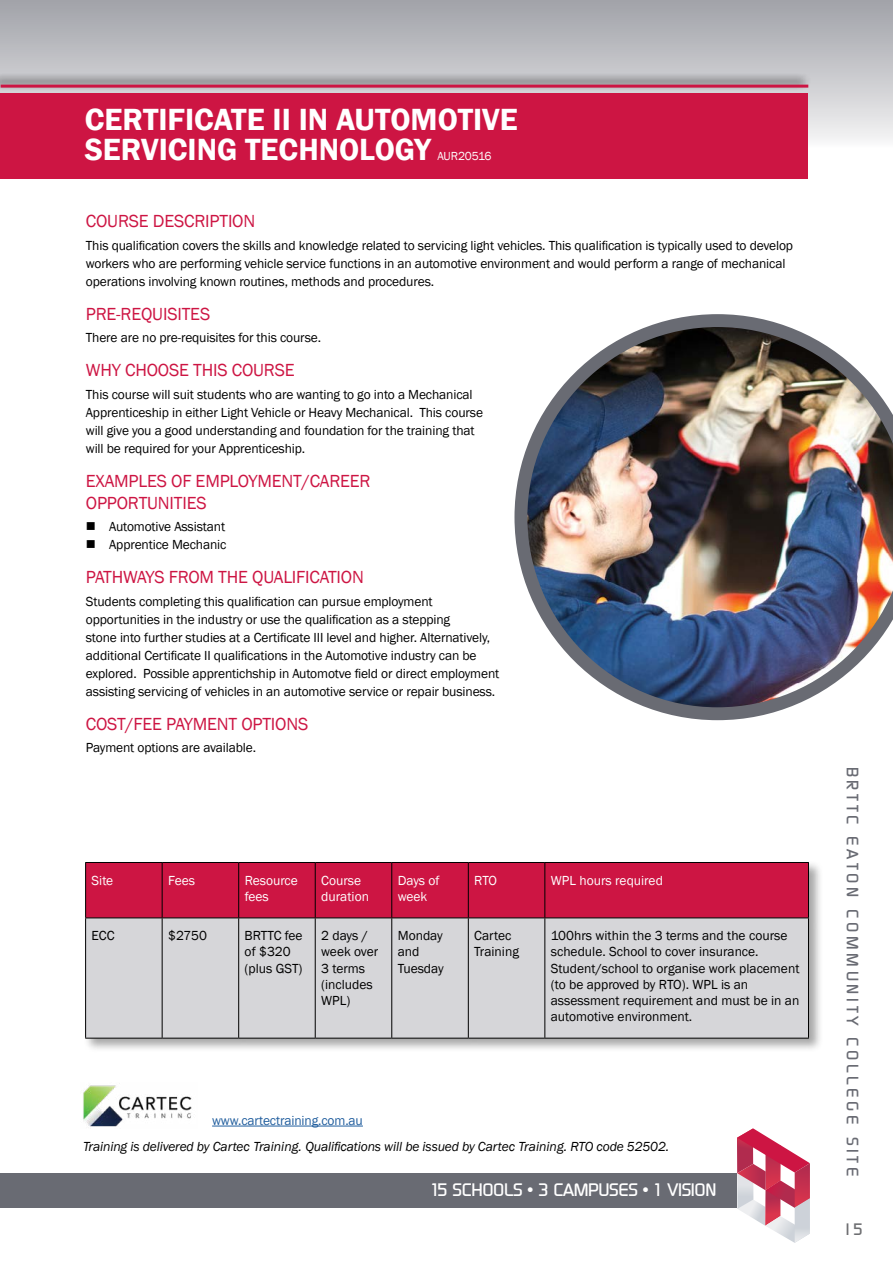
<style>
.page{position:relative;width:893px;height:1263px;background:#fff}
.page>*{position:absolute;margin:0;border:0;box-sizing:border-box;transform-origin:0 0}
.t1{font:600 31.5px/30.3px "Franklin Gothic";color:#fff}
.t2{font:18px/21.6px "Franklin Gothic";letter-spacing:-.01em;color:#cd1543}
.t3{font:500 18px "Continuum";letter-spacing:-.02em;color:#fff}
.t4{font:500 16.5px "Continuum";letter-spacing:.22em;color:#696b73}
.t5{font:500 16.5px "Continuum";color:#6d6e71}
.t6{font:13.5px/16.2px "Franklin Gothic";letter-spacing:-.01em;color:#000}
.t7{font:italic 13.5px "Franklin Gothic";letter-spacing:-.01em;color:#000}
.t8{font:13.5px/16.2px "Franklin Gothic";color:#fff}
.t9{font:13.5px "Franklin Gothic";letter-spacing:-.01em;color:#215e9e}
.t10{font:12px "Franklin Gothic";letter-spacing:-.01em;color:#fff}
.s1{font-family:"Bahamas Plain";font-weight:400}
</style>
<div class="page">
<div style="left:0;top:0;width:893px;height:149px;background:linear-gradient(to bottom,#9fa0a7,#f7f7f7)"></div>
<div style="left:0;top:93px;width:808px;height:86px;background:#cd1543"></div>
<div style="left:0;top:1173px;width:737px;height:35px;background:#696b73"></div>
<svg style="left:737px;top:1128px;width:73px;height:115px"></svg>
<img style="left:514px;top:314px;width:379px;height:406px">
<div style="left:84px;top:860px;width:739px;height:193px;background:#000;opacity:.35"></div>
<div style="left:86px;top:863px;width:722px;height:54px;background:#cd1543"></div>
<div style="left:86px;top:918px;width:722px;height:120px;background:#d6d6d9"></div>
<hr style="left:85px;top:862px;width:77px;height:1px;background:#000">
<hr style="left:85px;top:863px;width:1px;height:54px;background:#000">
<hr style="left:162px;top:862px;width:77px;height:1px;background:#000">
<hr style="left:162px;top:863px;width:1px;height:54px;background:#000">
<hr style="left:239px;top:862px;width:76px;height:1px;background:#000">
<hr style="left:238px;top:863px;width:1px;height:54px;background:#000">
<hr style="left:315px;top:862px;width:77px;height:1px;background:#000">
<hr style="left:315px;top:863px;width:1px;height:54px;background:#000">
<hr style="left:392px;top:862px;width:76px;height:1px;background:#000">
<hr style="left:391px;top:863px;width:1px;height:54px;background:#000">
<hr style="left:468px;top:862px;width:77px;height:1px;background:#000">
<hr style="left:468px;top:863px;width:1px;height:54px;background:#000">
<hr style="left:545px;top:862px;width:264px;height:1px;background:#000">
<hr style="left:544px;top:863px;width:1px;height:54px;background:#000">
<hr style="left:808px;top:863px;width:1px;height:54px;background:#000">
<hr style="left:85px;top:917px;width:77px;height:1px;background:#000">
<hr style="left:85px;top:918px;width:1px;height:120px;background:#000">
<hr style="left:162px;top:917px;width:77px;height:1px;background:#000">
<hr style="left:162px;top:918px;width:1px;height:120px;background:#000">
<hr style="left:239px;top:917px;width:76px;height:1px;background:#000">
<hr style="left:238px;top:918px;width:1px;height:120px;background:#000">
<hr style="left:315px;top:917px;width:77px;height:1px;background:#000">
<hr style="left:315px;top:918px;width:1px;height:120px;background:#000">
<hr style="left:392px;top:917px;width:76px;height:1px;background:#000">
<hr style="left:391px;top:918px;width:1px;height:120px;background:#000">
<hr style="left:468px;top:917px;width:77px;height:1px;background:#000">
<hr style="left:468px;top:918px;width:1px;height:120px;background:#000">
<hr style="left:545px;top:917px;width:264px;height:1px;background:#000">
<hr style="left:544px;top:918px;width:1px;height:120px;background:#000">
<hr style="left:808px;top:918px;width:1px;height:120px;background:#000">
<hr style="left:85px;top:1038px;width:77px;height:1px;background:#000">
<hr style="left:162px;top:1038px;width:77px;height:1px;background:#000">
<hr style="left:239px;top:1038px;width:76px;height:1px;background:#000">
<hr style="left:315px;top:1038px;width:77px;height:1px;background:#000">
<hr style="left:392px;top:1038px;width:76px;height:1px;background:#000">
<hr style="left:468px;top:1038px;width:77px;height:1px;background:#000">
<hr style="left:545px;top:1038px;width:264px;height:1px;background:#000">
<div style="left:0;top:73px;width:812px;height:18px;background:#000;opacity:.75"></div>
<hr style="left:1px;top:85px;width:807px;height:3px;background:#cd1543">
<hr style="left:212px;top:1126px;width:151px;height:1px;background:#215e9e">
<img style="left:83px;top:1085px;width:109px;height:42px">
<h1 class="t1" style="left:85px;top:104px;width:435px">CERTIFICATE II IN AUTOMOTIVE<br>SERVICING TECHNOLOGY</h1>
<p class="t10" style="left:438px;top:149px;width:56px">AUR20516</p>
<h2 class="t2" style="left:86px;top:211px;width:171px">COURSE DESCRIPTION</h2>
<p class="t6" style="left:86px;top:236px;width:709px;line-height:18px">This qualification covers the skills and knowledge related to servicing light vehicles. This qualification is typically used to develop workers who are performing vehicle service functions in an automotive environment and would perform a range of mechanical operations involving known routines, methods and procedures.</p>
<h2 class="t2" style="left:86px;top:303px;width:126px">PRE-REQUISITES</h2>
<p class="t6" style="left:86px;top:330px;width:237px">There are no pre-requisites for this course.</p>
<h2 class="t2" style="left:86px;top:360px;width:210px">WHY CHOOSE THIS COURSE</h2>
<p class="t6" style="left:86px;top:385px;width:399px;line-height:18px">This course will suit students who are wanting to go into a Mechanical Apprenticeship in either Light Vehicle or Heavy Mechanical. This course will give you a good understanding and foundation for the training that will be required for your Apprenticeship.</p>
<h2 class="t2" style="left:86px;top:471px;width:286px">EXAMPLES OF EMPLOYMENT/CAREER<br>OPPORTUNITIES</h2>
<p class="t6" style="left:86px;top:519px;width:141px">■ Automotive Assistant</p>
<p class="t6" style="left:86px;top:537px;width:142px">■ Apprentice Mechanic</p>
<h2 class="t2" style="left:86px;top:567px;width:280px">PATHWAYS FROM THE QUALIFICATION</h2>
<p class="t6" style="left:86px;top:592px;width:415px;line-height:18px">Students completing this qualification can pursue employment opportunities in the industry or use the qualification as a stepping<br>stone into further studies at a Certificate III level and higher. Alternatively, additional Certificate II qualifications in the Automotive industry can be explored. Possible apprentichship in Automotve field or direct employment assisting servicing of vehicles in an automotive service or repair business.</p>
<h2 class="t2" style="left:86px;top:713px;width:224px">COST/FEE PAYMENT OPTIONS</h2>
<p class="t6" style="left:86px;top:740px;width:172px">Payment options are available.</p>
<p class="t8" style="left:92px;top:872px;width:23px">Site</p>
<p class="t8" style="left:168px;top:872px;width:28px">Fees</p>
<p class="t8" style="left:245px;top:872px;width:55px">Resource fees</p>
<p class="t8" style="left:321px;top:872px;width:49px">Course duration</p>
<p class="t8" style="left:398px;top:872px;width:43px">Days of week</p>
<p class="t8" style="left:474px;top:872px;width:24px">RTO</p>
<p class="t8" style="left:551px;top:872px;width:114px">WPL hours required</p>
<p class="t6" style="left:92px;top:928px;width:25px">ECC</p>
<p class="t6" style="left:168px;top:928px;width:40px">$2750</p>
<p class="t6" style="left:245px;top:928px;width:60px">BRTTC fee of $320 (plus GST)</p>
<p class="t6" style="left:321px;top:928px;width:59px">2 days / week over<br>3 terms (includes<br>WPL)</p>
<p class="t6" style="left:398px;top:928px;width:47px">Monday and<br>Tuesday</p>
<p class="t6" style="left:474px;top:928px;width:46px">Cartec<br>Training</p>
<p class="t6" style="left:551px;top:928px;width:250px">100hrs within the 3 terms and the course schedule. School to cover insurance.<br>Student/school to organise work placement (to be approved by RTO). WPL is an assessment requirement and must be in an automotive environment.</p>
<p class="t9" style="left:212px;top:1112px;width:152px">www.cartectraining.com.au</p>
<p class="t7" style="left:83px;top:1138px;width:588px">Training is delivered by Cartec Training. Qualifications will be issued by Cartec Training. RTO code 52502.</p>
<h2 class="t3" style="left:430px;top:1178px;width:288px"><span class="s1">1</span>5 SCHOOLS • 3 CAMPUSES • <span class="s1">1</span> VISION</h2>
<p class="t4" style="left:863px;top:766px;width:411px;rotate:90deg">BRTTC EATON COMMUNITY COLLEGE SITE</p>
<p class="t5" style="left:842px;top:1218px;width:22px">15</p>
</div>
